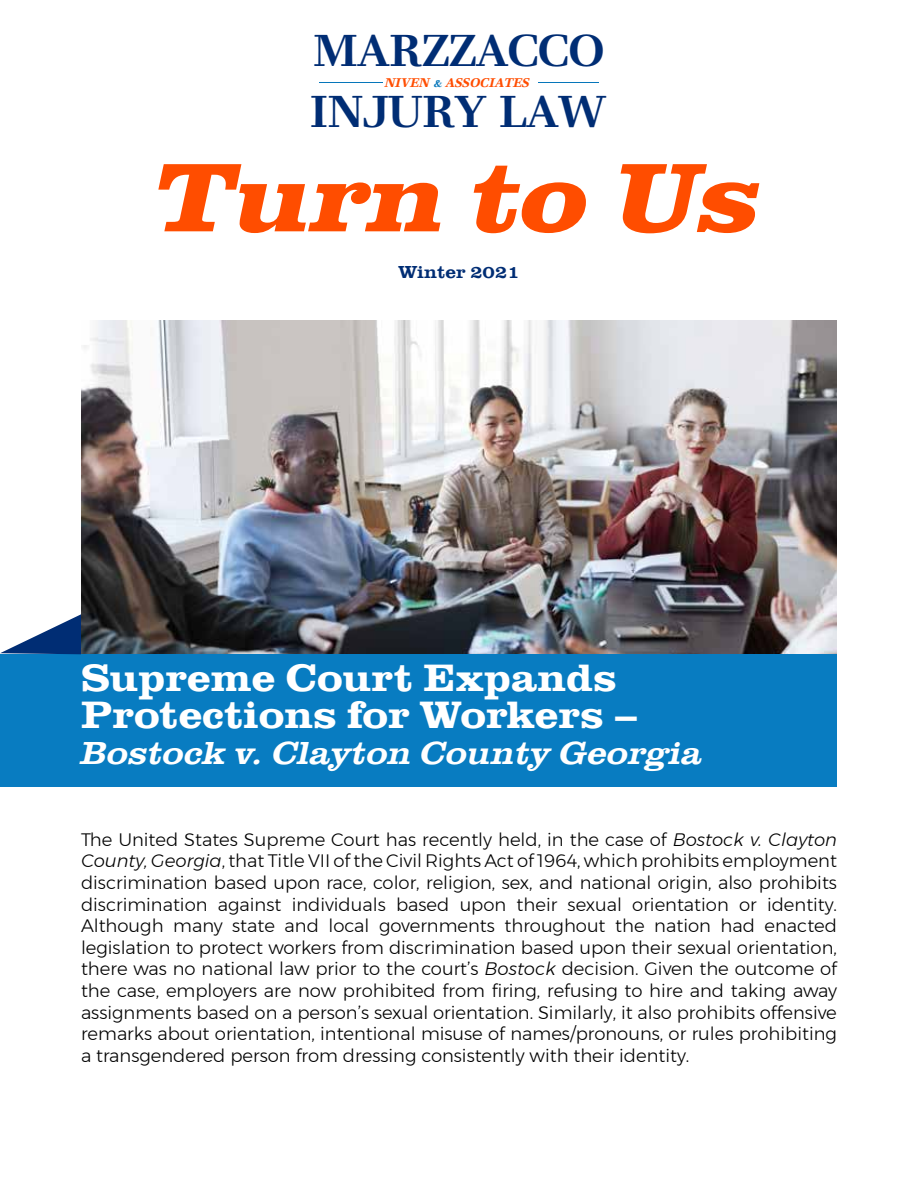
<style>
.page{position:relative;width:918px;height:1188px;background:#fff}
.page>*{position:absolute;margin:0;border:0;box-sizing:border-box;transform-origin:0 0}
.t1{font:italic 700 expanded 100.65px "Clarendon URW Ext Wid";color:#ff4d00}
.t2{font:600 43.2px "Teimer";color:#002d74}
.t3{font:700 39.6px/36.5px "Clarendon URW Ext Wid";color:#fff}
.t4{font:italic 500 33px "Clarendon URW Ext Wid";color:#fff}
.t5{font:300 18px/21.6px "Montserrat";color:#000;text-align:justify}
.t6{font:500 18px "Clarendon URW Ext Wid";color:#002d74}
.t7{font:italic 600 16.05px "Teimer";color:#ff4d00}
.s1{font-size:12.45px;color:#0676ba}
.s2{font-style:italic}
</style>
<div class="page">
<hr style="left:320px;top:82px;width:63px;height:1px;background:#0676ba">
<hr style="left:538px;top:82px;width:60px;height:1px;background:#0676ba">
<img style="left:81px;top:321px;width:756px;height:333px">
<div style="left:0;top:654px;width:837px;height:133px;background:#087cc1"></div>
<svg style="left:0;top:614px;width:81px;height:40px"></svg>
<h2 class="t2" style="left:313px;top:20px;width:292px">MARZZACCO</h2>
<p class="t7" style="left:385px;top:70px;width:146px">niven <span class="s1">&amp;</span> associates</p>
<h2 class="t2" style="left:310px;top:81px;width:297px">INJURY LAW</h2>
<h1 class="t1" style="left:155px;top:138px;width:610px">Turn to Us</h1>
<p class="t6" style="left:398px;top:262px;width:123px">Winter 2021</p>
<h3 class="t3" style="left:81px;top:661px;width:558px">Supreme Court Expands<br>Protections for Workers –</h3>
<h3 class="t4" style="left:81px;top:734px;width:624px">Bostock v. Clayton County Georgia</h3>
<p class="t5" style="left:81px;top:828px;width:758px">The United States Supreme Court has recently held, in the case of <span class="s2">Bostock v. Clayton County, Georgia</span>, that Title VII of the Civil Rights Act of 1964, which prohibits employment discrimination based upon race, color, religion, sex, and national origin, also prohibits discrimination against individuals based upon their sexual orientation or identity.<br>Although many state and local governments throughout the nation had enacted legislation to protect workers from discrimination based upon their sexual orientation, there was no national law prior to the court’s <span class="s2">Bostock</span> decision. Given the outcome of the case, employers are now prohibited from firing, refusing to hire and taking away assignments based on a person’s sexual orientation. Similarly, it also prohibits offensive remarks about orientation, intentional misuse of names/pronouns, or rules prohibiting a transgendered person from dressing consistently with their identity.</p>
</div>
